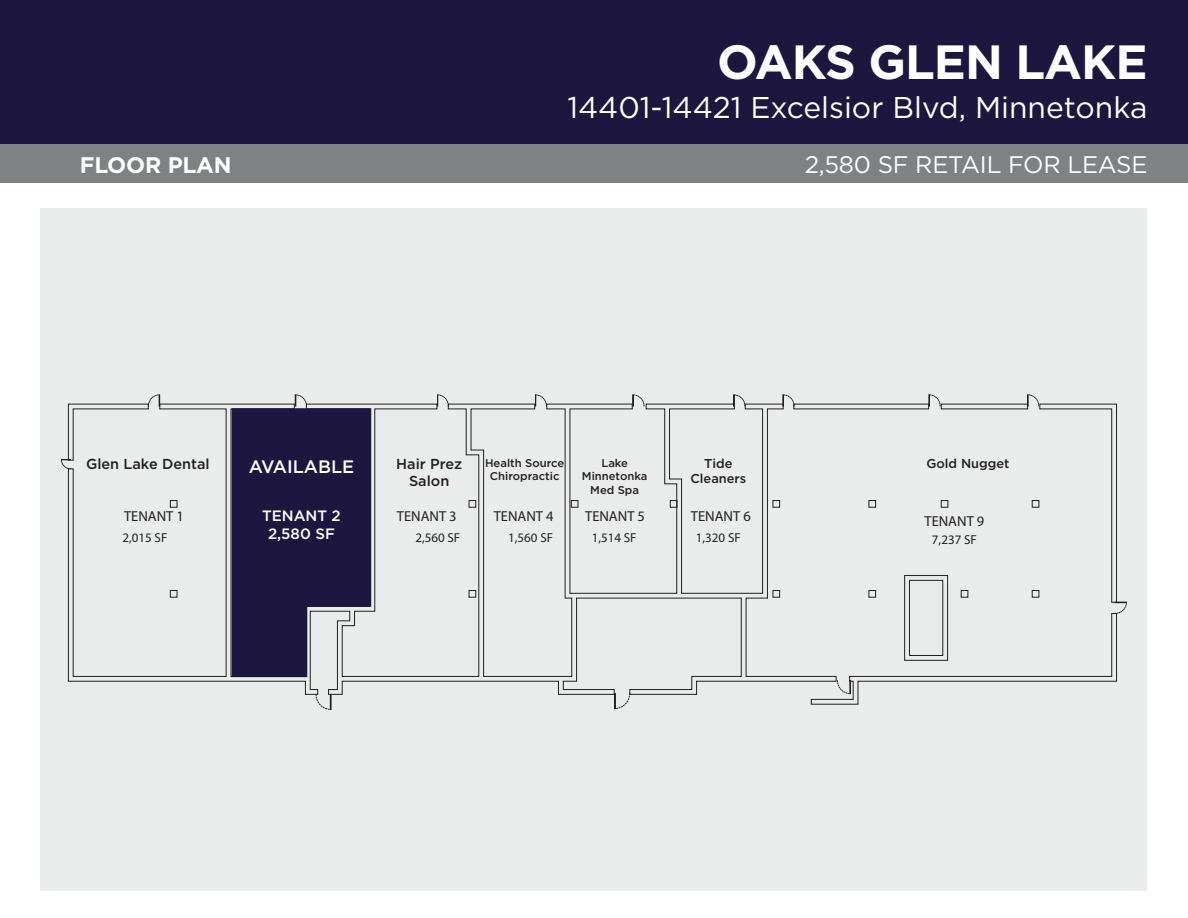
<style>
.page{position:relative;width:1188px;height:918px;background:#fff}
.page>*{position:absolute;margin:0;border:0;box-sizing:border-box;transform-origin:0 0}
.t1{font:700 48px "Gotham";letter-spacing:-.02em;color:#fff}
.t2{font:30px "Gotham";color:#fff}
.t3{font:24px "Gotham";letter-spacing:-.01em;color:#fff}
.t4{font:700 22.5px "Gotham";letter-spacing:-.01em;color:#fff}
.t5{font:500 18px "Gotham";color:#fff}
.t6{font:500 15px "Gotham";color:#fff}
.t7{font:14.4px "Myriad Pro";color:#231f20}
.t8{font:500 14.4px/17.4px "Gotham";color:#231f20;text-align:center}
.t9{font:500 14.4px "Gotham";color:#fff}
.t10{font:14.4px "Myriad Pro";color:#fff}
.t11{font:13.05px "Myriad Pro";color:#231f20}
.t12{font:13.05px "Myriad Pro";color:#fff}
.t13{font:500 12.9px/15.5px "Gotham";color:#231f20;text-align:center}
.t14{font:500 11.25px/13.5px "Gotham";color:#231f20;text-align:center}
</style>
<div class="page">
<div style="left:40px;top:208px;width:1108px;height:683px;background:#eaebeb"></div>
<svg style="left:68px;top:403px;width:742px;height:292px"></svg>
<svg style="left:61px;top:395px;width:99px;height:74px"></svg>
<svg style="left:437px;top:395px;width:12px;height:11px"></svg>
<svg style="left:535px;top:395px;width:12px;height:11px"></svg>
<svg style="left:633px;top:395px;width:11px;height:11px"></svg>
<svg style="left:734px;top:395px;width:11px;height:11px"></svg>
<svg style="left:783px;top:395px;width:11px;height:11px"></svg>
<svg style="left:810px;top:395px;width:317px;height:310px"></svg>
<svg style="left:614px;top:693px;width:16px;height:16px"></svg>
<svg style="left:316px;top:694px;width:15px;height:16px"></svg>
<div style="left:170px;top:500px;width:7px;height:7px;border:1px solid #231f20"></div>
<div style="left:170px;top:590px;width:7px;height:7px;border:1px solid #231f20"></div>
<div style="left:469px;top:500px;width:7px;height:7px;border:1px solid #231f20"></div>
<div style="left:469px;top:590px;width:7px;height:7px;border:1px solid #231f20"></div>
<div style="left:571px;top:500px;width:7px;height:7px;border:1px solid #231f20"></div>
<div style="left:670px;top:500px;width:7px;height:7px;border:1px solid #231f20"></div>
<div style="left:773px;top:500px;width:7px;height:7px;border:1px solid #231f20"></div>
<div style="left:773px;top:590px;width:7px;height:7px;border:1px solid #231f20"></div>
<div style="left:869px;top:500px;width:7px;height:7px;border:1px solid #231f20"></div>
<div style="left:869px;top:590px;width:7px;height:7px;border:1px solid #231f20"></div>
<div style="left:1032px;top:500px;width:7px;height:7px;border:1px solid #231f20"></div>
<div style="left:1032px;top:590px;width:7px;height:7px;border:1px solid #231f20"></div>
<div style="left:941px;top:500px;width:7px;height:7px;border:1px solid #231f20"></div>
<div style="left:961px;top:590px;width:7px;height:7px;border:1px solid #231f20"></div>
<div style="left:0;top:0;width:1188px;height:183px;background:#1d1740"></div>
<div style="left:0;top:144px;width:1188px;height:39px;background:#7f8283"></div>
<svg style="left:232px;top:395px;width:139px;height:282px;background:#3b3658"></svg>
<h1 class="t1" style="left:717px;top:31px;width:432px">OAKS GLEN LAKE</h1>
<h2 class="t2" style="left:567px;top:88px;width:582px">14401-14421 Excelsior Blvd, Minnetonka</h2>
<p class="t4" style="left:80px;top:150px;width:153px">FLOOR PLAN</p>
<h3 class="t3" style="left:805px;top:149px;width:344px">2,580 SF RETAIL FOR LEASE</h3>
<p class="t8" style="left:86px;top:455px;width:125px">Glen Lake Dental</p>
<p class="t9" style="left:266px;top:454px;width:68px">Available</p>
<p class="t8" style="left:396px;top:455px;width:67px">Hair Prez<br>Salon</p>
<p class="t13" style="left:690px;top:455px;width:57px">Tide<br>Cleaners</p>
<p class="t14" style="left:485px;top:456px;width:81px">Health Source</p>
<p class="t13" style="left:926px;top:455px;width:85px">Gold Nugget</p>
<p class="t14" style="left:490px;top:469px;width:71px">Chiropractic</p>
<p class="t14" style="left:582px;top:456px;width:67px">Lake<br>Minnetonka<br>Med Spa</p>
<p class="t5" style="left:249px;top:455px;width:107px">AVAILABLE</p>
<p class="t6" style="left:262px;top:506px;width:80px">TENANT 2</p>
<p class="t6" style="left:268px;top:524px;width:68px">2,580 SF</p>
<p class="t7" style="left:124px;top:507px;width:61px">TENANT 1</p>
<p class="t11" style="left:122px;top:530px;width:46px">2,015 SF</p>
<p class="t12" style="left:282px;top:530px;width:46px">2,580 SF</p>
<p class="t11" style="left:415px;top:530px;width:46px">2,560 SF</p>
<p class="t11" style="left:508px;top:530px;width:46px">1,560 SF</p>
<p class="t11" style="left:592px;top:530px;width:46px">1,514 SF</p>
<p class="t11" style="left:696px;top:530px;width:46px">1,320 SF</p>
<p class="t11" style="left:932px;top:531px;width:46px">7,237 SF</p>
<p class="t10" style="left:271px;top:507px;width:61px">TENANT 2</p>
<p class="t7" style="left:397px;top:507px;width:61px">TENANT 3</p>
<p class="t7" style="left:494px;top:507px;width:61px">TENANT 4</p>
<p class="t7" style="left:585px;top:507px;width:61px">TENANT 5</p>
<p class="t7" style="left:691px;top:507px;width:61px">TENANT 6</p>
<p class="t7" style="left:924px;top:512px;width:61px">TENANT 9</p>
</div>
